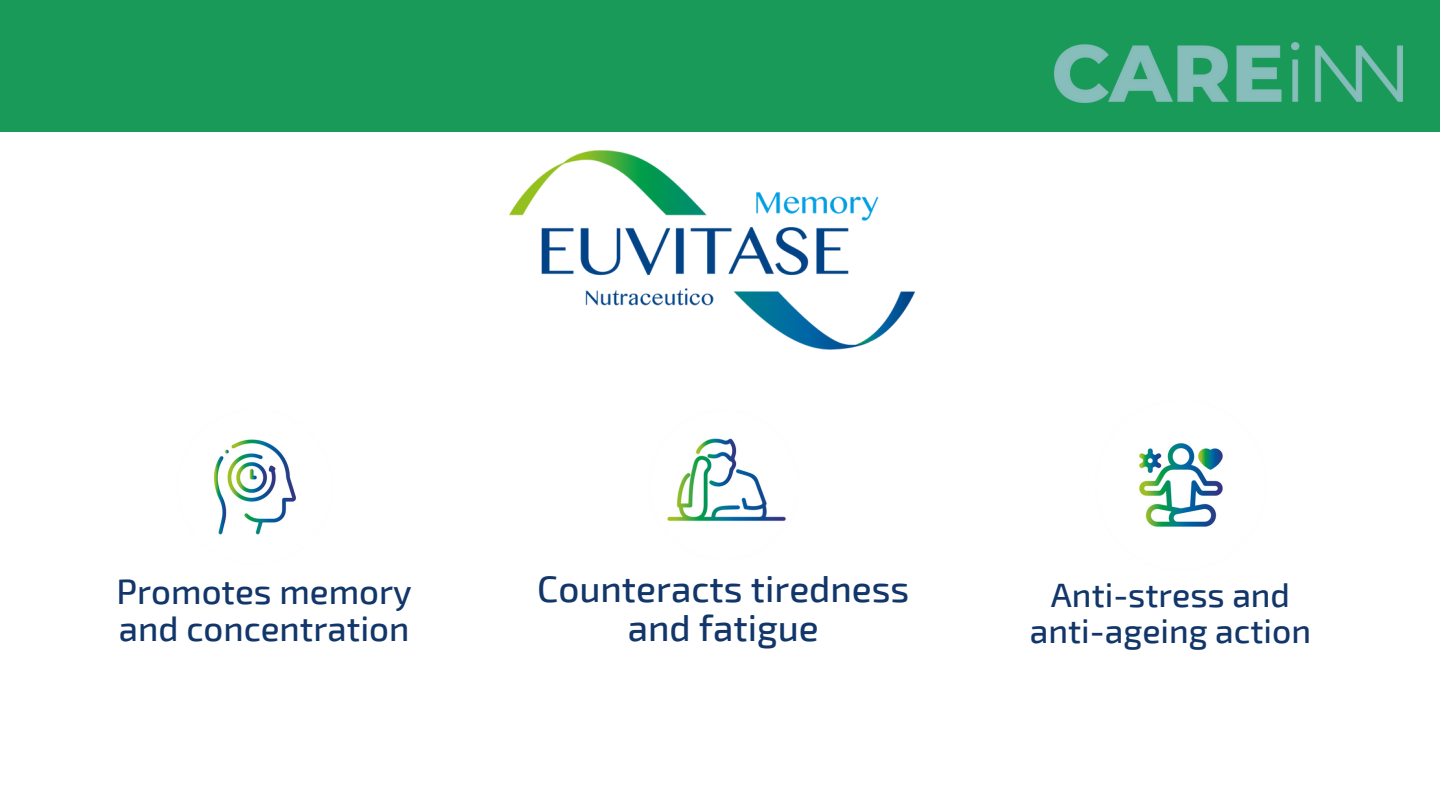
<style>
.page{position:relative;width:1440px;height:810px;background:#fff}
.page>*{position:absolute;margin:0;border:0;box-sizing:border-box;transform-origin:0 0}
.t1{font:500 36.9px/39.2px "Exo 2";color:#123669;text-align:center}
.t2{font:500 34.9px/37.1px "Exo 2";color:#123669}
.t3{font:500 33.8px/35.9px "Exo 2";color:#123669;text-align:center}
</style>
<div class="page">
<div style="left:0;top:0;width:1440px;height:132px;background:#199a59"></div>
<img style="left:1055px;top:42px;width:347px;height:60px">
<img style="left:214px;top:439px;width:82px;height:96px">
<img style="left:667px;top:438px;width:119px;height:83px">
<img style="left:1139px;top:443px;width:84px;height:84px">
<img style="left:509px;top:150px;width:406px;height:200px">
<p class="t2" style="left:117px;top:572px;width:297px">Promotes memory and concentration</p>
<h1 class="t1" style="left:537px;top:567px;width:374px">Counteracts tiredness and fatigue</h1>
<p class="t3" style="left:1030px;top:576px;width:283px">Anti-stress and anti-ageing action</p>
</div>
